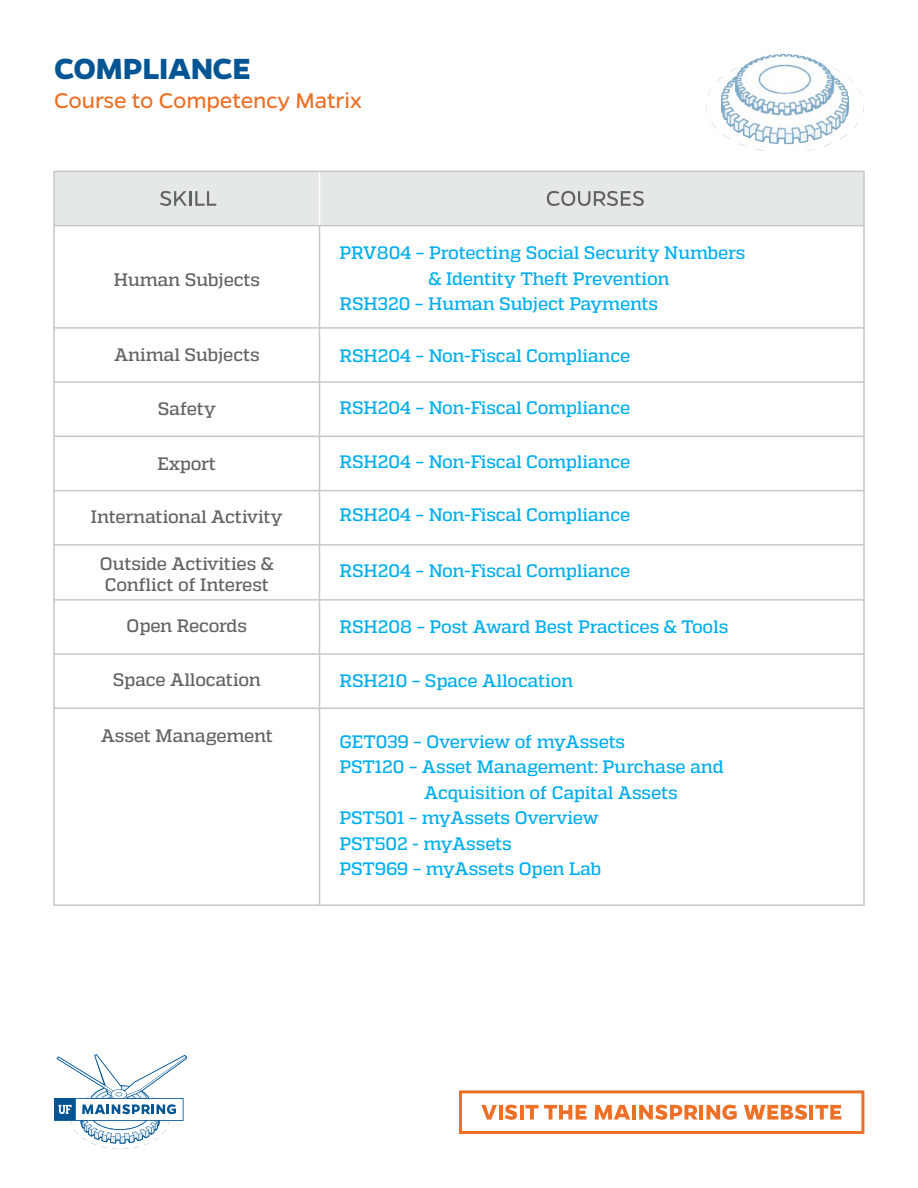
<style>
.page{position:relative;width:918px;height:1188px;background:#fff}
.page>*{position:absolute;margin:0;border:0;box-sizing:border-box;transform-origin:0 0}
.t1{font:700 33px "Gentona";letter-spacing:-.01em;color:#045594}
.t2{font:24px "Gentona";letter-spacing:-.01em;color:#ed6f25}
.t3{font:500 18px "Quadon";letter-spacing:-.01em;color:#00aeef}
.t4{font:500 18px/21.6px "Quadon";letter-spacing:-.01em;color:#636366}
</style>
<div class="page">
<div style="left:54px;top:171px;width:810px;height:55px;background:#e5e8e8"></div>
<hr style="left:319px;top:171px;width:1px;height:55px;background:#fff">
<svg style="left:160px;top:191px;width:56px;height:15px"></svg>
<svg style="left:547px;top:191px;width:97px;height:15px"></svg>
<div style="left:459px;top:1090px;width:405px;height:44px;background:#fff;border:3px solid #ed7026"></div>
<svg style="left:481px;top:1105px;width:16px;height:15px"></svg>
<hr style="left:499px;top:1105px;width:3px;height:15px;background:#ed7026">
<svg style="left:505px;top:1105px;width:12px;height:15px"></svg>
<hr style="left:520px;top:1105px;width:4px;height:15px;background:#ed7026">
<svg style="left:525px;top:1105px;width:13px;height:15px"></svg>
<svg style="left:544px;top:1105px;width:43px;height:15px"></svg>
<svg style="left:595px;top:1105px;width:35px;height:15px"></svg>
<hr style="left:632px;top:1105px;width:4px;height:15px;background:#ed7026">
<svg style="left:639px;top:1105px;width:59px;height:15px"></svg>
<hr style="left:699px;top:1105px;width:4px;height:15px;background:#ed7026">
<svg style="left:707px;top:1105px;width:30px;height:15px"></svg>
<svg style="left:744px;top:1105px;width:63px;height:15px"></svg>
<hr style="left:810px;top:1105px;width:3px;height:15px;background:#ed7026">
<svg style="left:815px;top:1105px;width:26px;height:15px"></svg>
<hr style="left:54px;top:327px;width:810px;height:2px;background:#c7c7c9">
<hr style="left:54px;top:381px;width:810px;height:2px;background:#c7c7c9">
<hr style="left:54px;top:490px;width:810px;height:1px;background:#c7c7c9">
<hr style="left:54px;top:544px;width:810px;height:2px;background:#c7c7c9">
<hr style="left:54px;top:599px;width:810px;height:2px;background:#c7c7c9">
<hr style="left:54px;top:653px;width:810px;height:2px;background:#c7c7c9">
<hr style="left:54px;top:708px;width:810px;height:1px;background:#c7c7c9">
<hr style="left:54px;top:225px;width:810px;height:1px;background:#c7c7c9">
<hr style="left:54px;top:436px;width:810px;height:1px;background:#c7c7c9">
<hr style="left:319px;top:226px;width:1px;height:680px;background:#c7c7c9">
<svg style="left:54px;top:1054px;width:133px;height:95px"></svg>
<img style="left:721px;top:54px;width:62px;height:88px">
<h1 class="t1" style="left:54px;top:49px;width:199px">COMPLIANCE</h1>
<h2 class="t2" style="left:54px;top:87px;width:309px">Course to Competency Matrix</h2>
<p class="t4" style="left:114px;top:269px;width:148px">Human Subjects</p>
<p class="t4" style="left:114px;top:344px;width:147px">Animal Subjects</p>
<p class="t4" style="left:158px;top:398px;width:60px">Safety</p>
<p class="t4" style="left:157px;top:453px;width:60px">Export</p>
<p class="t4" style="left:91px;top:506px;width:193px">International Activity</p>
<p class="t4" style="left:100px;top:553px;width:176px">Outside Activities &amp;<br>Conflict of Interest</p>
<p class="t4" style="left:127px;top:615px;width:122px">Open Records</p>
<p class="t4" style="left:113px;top:669px;width:150px">Space Allocation</p>
<p class="t4" style="left:101px;top:724px;width:174px">Asset Management</p>
<p class="t3" style="left:339px;top:243px;width:408px">PRV804 – Protecting Social Security Numbers</p>
<p class="t3" style="left:429px;top:268px;width:242px">&amp; Identity Theft Prevention</p>
<p class="t3" style="left:339px;top:294px;width:320px">RSH320 – Human Subject Payments</p>
<p class="t3" style="left:339px;top:345px;width:292px">RSH204 – Non-Fiscal Compliance</p>
<p class="t3" style="left:339px;top:397px;width:292px">RSH204 – Non-Fiscal Compliance</p>
<p class="t3" style="left:339px;top:451px;width:292px">RSH204 – Non-Fiscal Compliance</p>
<p class="t3" style="left:339px;top:505px;width:292px">RSH204 – Non-Fiscal Compliance</p>
<p class="t3" style="left:339px;top:560px;width:292px">RSH204 – Non-Fiscal Compliance</p>
<p class="t3" style="left:339px;top:616px;width:391px">RSH208 – Post Award Best Practices &amp; Tools</p>
<p class="t3" style="left:339px;top:671px;width:235px">RSH210 – Space Allocation</p>
<p class="t3" style="left:339px;top:731px;width:287px">GET039 – Overview of myAssets</p>
<p class="t3" style="left:339px;top:757px;width:386px">PST120 – Asset Management: Purchase and</p>
<p class="t3" style="left:424px;top:782px;width:255px">Acquisition of Capital Assets</p>
<p class="t3" style="left:339px;top:808px;width:261px">PST501 – myAssets Overview</p>
<p class="t3" style="left:339px;top:833px;width:174px">PST502 - myAssets</p>
<p class="t3" style="left:339px;top:859px;width:263px">PST969 – myAssets Open Lab</p>
</div>
